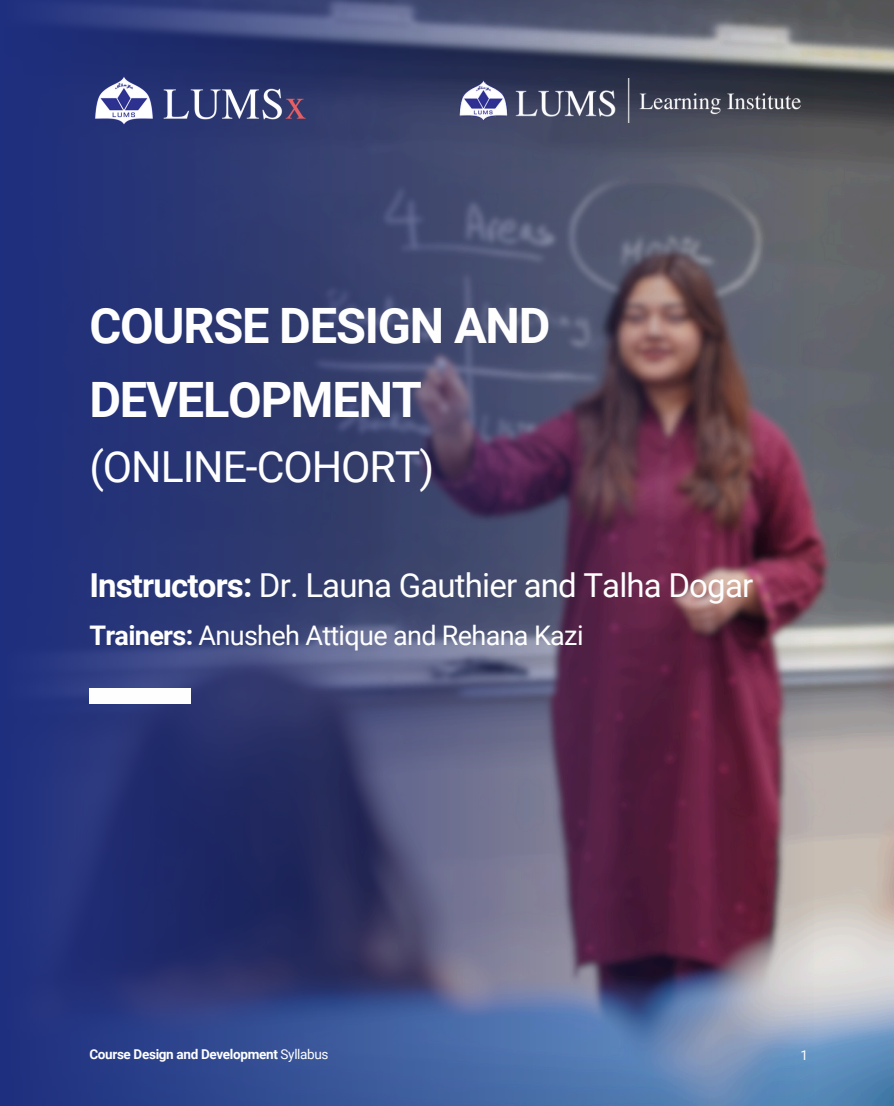
<style>
.page{position:relative;width:894px;height:1106px;background:#fff}
.page>*{position:absolute;margin:0;border:0;box-sizing:border-box;transform-origin:0 0}
.t1{font:700 48.75px/73.2px "Roboto";letter-spacing:-.025em;color:#fefefe}
.t2{font:42.75px "Roboto";letter-spacing:-.025em;color:#fefefe}
.t3{font:33px "Roboto";letter-spacing:-.025em;color:#fefefe}
.t4{font:27px "Roboto";letter-spacing:-.025em;color:#fefefe}
.t5{font:700 13.5px "Roboto";letter-spacing:-.025em;color:#fff}
.t6{font:13.5px "Roboto";color:#fff}
.s1{font-weight:700}
.s2{font-weight:400}
</style>
<div class="page">
<img style="left:0;top:0;width:893px;height:1105px">
<img style="left:1px;top:0;width:812px;height:1106px">
<img style="left:89px;top:72px;width:221px;height:57px">
<div style="left:89px;top:688px;width:101px;height:16px;background:#fefefe"></div>
<img style="left:459px;top:79px;width:341px;height:43px">
<p class="t1" style="left:89px;top:290px;width:462px">COURSE DESIGN AND<br>DEVELOPMENT</p>
<p class="t2" style="left:89px;top:442px;width:346px">(ONLINE-COHORT)</p>
<p class="t3" style="left:89px;top:566px;width:665px"><span class="s1">Instructors:</span> Dr. Launa Gauthier and Talha Dogar</p>
<p class="t4" style="left:89px;top:620px;width:495px"><span class="s1">Trainers:</span> Anusheh Attique and Rehana Kazi</p>
<h1 class="t5" style="left:89px;top:1047px;width:241px">Course Design and Development <span class="s2">Syllabus</span></h1>
<p class="t6" style="left:800px;top:1047px;width:9px">1</p>
</div>
